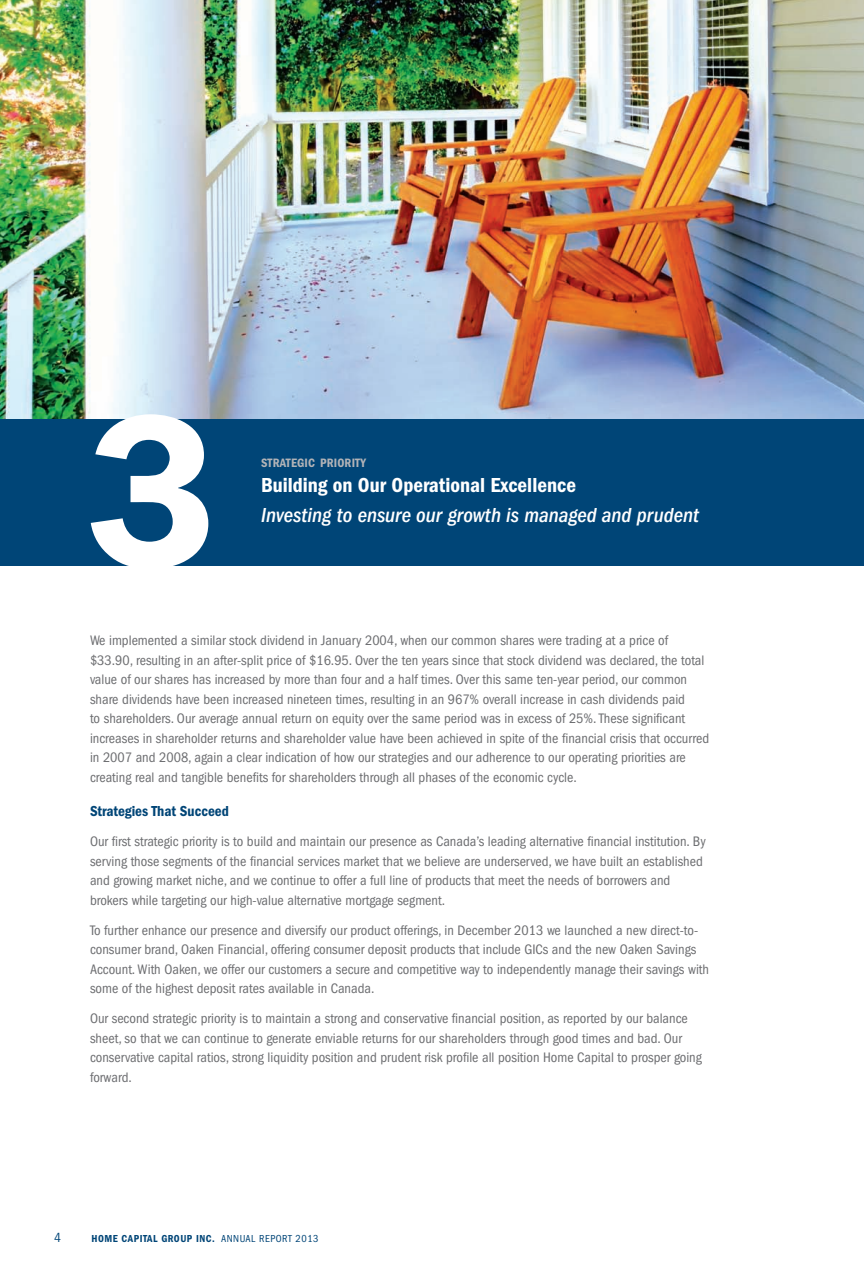
<style>
.page{position:relative;width:864px;height:1269px;background:#fff}
.page>*{position:absolute;margin:0;border:0;box-sizing:border-box;transform-origin:0 0}
.t1{font:600 218.55px "Franklin Gothic";color:#fff}
.t2{font:italic 500 condensed 21px "Franklin Gothic";color:#fff}
.t3{font:600 condensed 21px "Franklin Gothic";color:#fff}
.t4{font:600 condensed 15px "Franklin Gothic";color:#004577}
.t5{font:condensed 14.25px/19.5px "Franklin Gothic";color:#6c6d70}
.t6{font:condensed 13.5px "Franklin Gothic";color:#004577}
.t7{font:600 condensed 12.6px "Franklin Gothic";letter-spacing:.015em;color:#b2b3b7}
.t8{font:600 condensed 10.5px "Franklin Gothic";letter-spacing:.05em;color:#004577}
.s1{font-weight:400}
</style>
<div class="page">
<img style="left:0;top:0;width:864px;height:419px">
<div style="left:0;top:419px;width:864px;height:146px;background:#004577"></div>
<h1 class="t1" style="left:86px;top:362px;width:133px">3</h1>
<p class="t7" style="left:261px;top:455px;width:106px">STRATEGIC PRIORITY</p>
<h2 class="t3" style="left:261px;top:473px;width:316px">Building on Our Operational Excellence</h2>
<h2 class="t2" style="left:261px;top:504px;width:440px">Investing to ensure our growth is managed and prudent</h2>
<p class="t5" style="left:90px;top:631px;width:621px">We implemented a similar stock dividend in January 2004, when our common shares were trading at a price of $33.90, resulting in an after-split price of $16.95. Over the ten years since that stock dividend was declared, the total value of our shares has increased by more than four and a half times. Over this same ten-year period, our common share dividends have been increased nineteen times, resulting in an 967% overall increase in cash dividends paid<br>to shareholders. Our average annual return on equity over the same period was in excess of 25%. These significant increases in shareholder returns and shareholder value have been achieved in spite of the financial crisis that occurred in 2007 and 2008, again a clear indication of how our strategies and our adherence to our operating priorities are creating real and tangible benefits for shareholders through all phases of the economic cycle.</p>
<p class="t4" style="left:90px;top:803px;width:141px">Strategies That Succeed</p>
<p class="t5" style="left:90px;top:832px;width:617px">Our first strategic priority is to build and maintain our presence as Canada’s leading alternative financial institution. By serving those segments of the financial services market that we believe are underserved, we have built an established and growing market niche, and we continue to offer a full line of products that meet the needs of borrowers and brokers while targeting our high-value alternative mortgage segment.</p>
<p class="t5" style="left:90px;top:920px;width:621px">To further enhance our presence and diversify our product offerings, in December 2013 we launched a new direct-to&shy;consumer brand, Oaken Financial, offering consumer deposit products that include GICs and the new Oaken Savings Account. With Oaken, we offer our customers a secure and competitive way to independently manage their savings with some of the highest deposit rates available in Canada.</p>
<p class="t5" style="left:90px;top:1009px;width:613px">Our second strategic priority is to maintain a strong and conservative financial position, as reported by our balance sheet, so that we can continue to generate enviable returns for our shareholders through good times and bad. Our conservative capital ratios, strong liquidity position and prudent risk profile all position Home Capital to prosper going forward.</p>
<p class="t6" style="left:54px;top:1230px;width:8px">4</p>
<p class="t8" style="left:91px;top:1233px;width:229px">Home Capital Group Inc. <span class="s1">Annual Report 2013</span></p>
</div>
